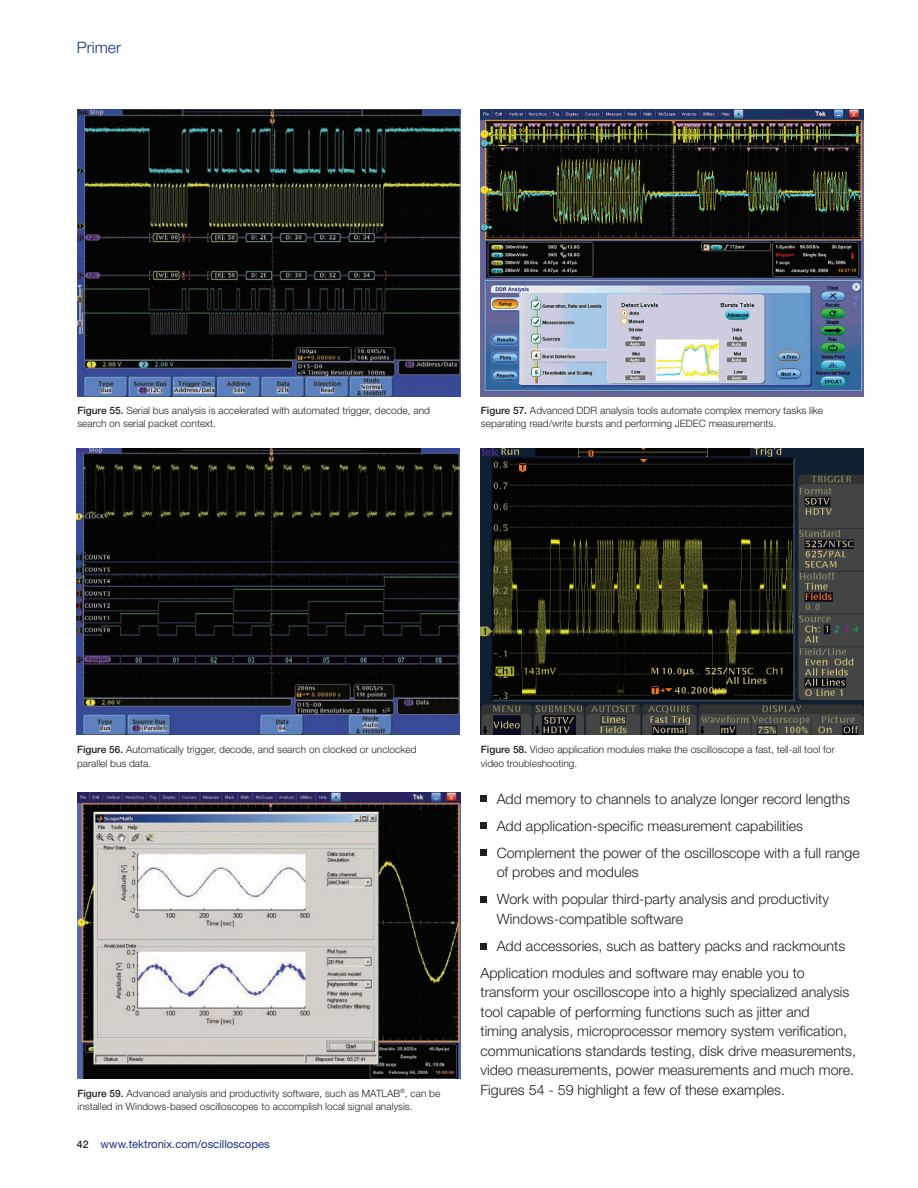
<style>
.page{position:relative;width:918px;height:1188px;background:#fff}
.page>*{position:absolute;margin:0;border:0;box-sizing:border-box;transform-origin:0 0}
.t1{font:300 15.75px "Helvetica Neue";color:#183181}
.t2{font:300 14.25px/19.5px "Helvetica Neue";color:#231f20}
.t3{font:11.25px "Helvetica Neue";color:#183181}
.t4{font:300 10.2px/13.5px "Helvetica Neue";color:#231f20}
.s1{font-weight:500}
.s2{font-weight:500;font-size:10.5px;color:#231f20}
</style>
<div class="page">
<div style="left:480px;top:796px;width:7px;height:6px;background:#231f20"></div>
<div style="left:480px;top:823px;width:7px;height:6px;background:#231f20"></div>
<div style="left:480px;top:850px;width:7px;height:6px;background:#231f20"></div>
<div style="left:480px;top:896px;width:7px;height:7px;background:#231f20"></div>
<div style="left:480px;top:943px;width:7px;height:6px;background:#231f20"></div>
<img style="left:481px;top:109px;width:383px;height:288px">
<img style="left:481px;top:449px;width:383px;height:286px">
<img style="left:77px;top:792px;width:383px;height:286px">
<img style="left:77px;top:449px;width:383px;height:286px">
<img style="left:77px;top:109px;width:383px;height:288px">
<p class="t1" style="left:77px;top:37px;width:46px">Primer</p>
<p class="t4" style="left:77px;top:403px;width:354px"><span class="s1">Figure.55..</span>Serial bus analysis is accelerated with automated trigger, decode, and search on serial packet context.</p>
<p class="t4" style="left:481px;top:403px;width:344px"><span class="s1">Figure.57..</span>Advanced DDR analysis tools automate complex memory tasks like separating read/write bursts and performing JEDEC measurements.</p>
<p class="t4" style="left:77px;top:743px;width:341px"><span class="s1">Figure.56..</span>Automatically trigger, decode, and search on clocked or unclocked parallel bus data.</p>
<p class="t4" style="left:78px;top:1086px;width:364px"><span class="s1">Figure.59..</span>Advanced analysis and productivity software, such as MATLAB<sup>®</sup>, can be installed in Windows-based oscilloscopes to accomplish local signal analysis.</p>
<p class="t3" style="left:77px;top:1138px;width:194px"><span class="s2">42</span> www.tektronix.com/oscilloscopes</p>
<p class="t4" style="left:481px;top:743px;width:355px"><span class="s1">Figure.58..</span>Video application modules make the oscilloscope a fast, tell-all tool for video troubleshooting.</p>
<p class="t2" style="left:497px;top:785px;width:365px;line-height:27px">Add memory to channels to analyze longer record lengths<br>Add application-specific measurement capabilities<br>Complement the power of the oscilloscope with a full range</p>
<p class="t2" style="left:497px;top:858px;width:334px;line-height:27px">of probes and modules<br>Work with popular third-party analysis and productivity</p>
<p class="t2" style="left:497px;top:909px;width:188px">Windows-compatible software</p>
<p class="t2" style="left:497px;top:936px;width:350px">Add accessories, such as battery packs and rackmounts</p>
<p class="t2" style="left:480px;top:963px;width:326px">Application modules and software may enable you to</p>
<p class="t2" style="left:480px;top:982px;width:377px">transform your oscilloscope into a highly specialized analysis tool capable of performing functions such as jitter and<br>timing analysis, microprocessor memory system verification, communications standards testing, disk drive measurements, video measurements, power measurements and much more.<br>Figures 54 - 59 highlight a few of these examples.</p>
</div>
